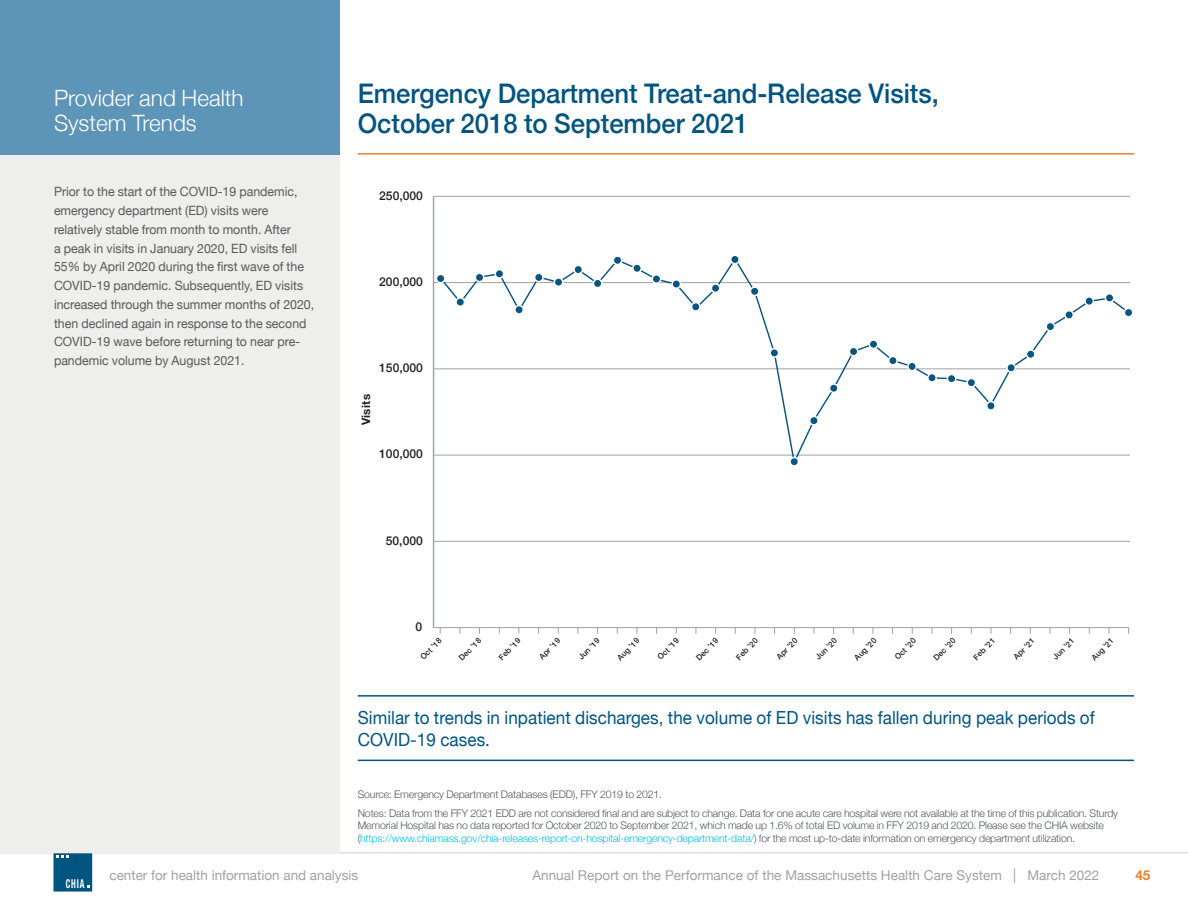
<style>
.page{position:relative;width:1188px;height:918px;background:#fff}
.page>*{position:absolute;margin:0;border:0;box-sizing:border-box;transform-origin:0 0}
.t1{font:500 27px/30px "Helvetica Neue";color:#005480;scale:.95 1}
.t2{font:300 22.5px/25.5px "Helvetica Neue";color:#fff}
.t3{font:18px/22.5px "Helvetica Neue";letter-spacing:.005em;color:#005480;scale:.95 1}
.t4{font:13.5px "Helvetica Neue";letter-spacing:.005em;color:#a1a1a5}
.t5{font:700 13.5px "Helvetica Neue";color:#f58023}
.t6{font:12.75px/18.8px "Helvetica Neue";color:#57585a}
.t7{font:500 12.15px "Helvetica Neue";color:#211e1e}
.t8{font:700 condensed 12.15px "Helvetica Neue";color:#fff;scale:.7 1}
.t9{font:700 11.7px "Helvetica Neue";letter-spacing:.025em;color:#231f20}
.t10{font:300 10.5px/18.6px "Helvetica Neue";letter-spacing:-.015em;color:#52565f}
.t11{font:500 7.95px "Helvetica Neue";color:#211e1e}
.s1{color:#02bce8}
.s2{font-size:14.85px}
</style>
<div class="page">
<div style="left:54px;top:853px;width:38px;height:38px;background:#005480"></div>
<div style="left:54px;top:853px;width:38px;height:38px;border:1px solid #005480"></div>
<svg style="left:56px;top:856px;width:13px;height:2px"></svg>
<hr style="left:0;top:852px;width:1188px;height:1px;background:#ceced0">
<div style="left:0;top:137px;width:340px;height:716px;background:#eeefec"></div>
<div style="left:0;top:0;width:340px;height:154px;background:#5d95b8"></div>
<hr style="left:358px;top:153px;width:776px;height:2px;background:#f58023">
<hr style="left:433px;top:541px;width:697px;height:1px;background:#a0a2a5">
<hr style="left:433px;top:627px;width:696px;height:1px;background:#a0a2a5">
<hr style="left:433px;top:455px;width:697px;height:1px;background:#a0a2a5">
<hr style="left:433px;top:369px;width:697px;height:1px;background:#a0a2a5">
<hr style="left:433px;top:282px;width:697px;height:1px;background:#a0a2a5">
<hr style="left:433px;top:196px;width:697px;height:1px;background:#a0a2a5">
<hr style="left:433px;top:196px;width:1px;height:432px;background:#a0a2a5">
<svg style="left:439px;top:261px;width:691px;height:197px"></svg>
<svg style="left:750px;top:286px;width:10px;height:10px"></svg>
<svg style="left:769px;top:348px;width:10px;height:10px"></svg>
<svg style="left:789px;top:457px;width:10px;height:10px"></svg>
<svg style="left:809px;top:416px;width:10px;height:10px"></svg>
<svg style="left:829px;top:383px;width:10px;height:10px"></svg>
<div style="left:849px;top:347px;width:9px;height:9px;background:#095581;border:1px solid #fff;border-radius:50%"></div>
<div style="left:869px;top:339px;width:9px;height:10px;background:#095581;border:1px solid #fff;border-radius:50%"></div>
<svg style="left:888px;top:356px;width:10px;height:10px"></svg>
<div style="left:907px;top:362px;width:10px;height:9px;background:#095581;border:1px solid #fff;border-radius:50%"></div>
<svg style="left:927px;top:373px;width:10px;height:10px"></svg>
<svg style="left:947px;top:374px;width:9px;height:10px"></svg>
<svg style="left:966px;top:378px;width:10px;height:10px"></svg>
<svg style="left:986px;top:401px;width:10px;height:10px"></svg>
<svg style="left:1006px;top:363px;width:10px;height:10px"></svg>
<svg style="left:1026px;top:349px;width:10px;height:10px"></svg>
<svg style="left:1045px;top:322px;width:10px;height:9px"></svg>
<svg style="left:1064px;top:310px;width:10px;height:10px"></svg>
<svg style="left:1084px;top:296px;width:10px;height:10px"></svg>
<div style="left:1105px;top:293px;width:9px;height:10px;background:#095581;border:1px solid #fff;border-radius:50%"></div>
<svg style="left:1124px;top:308px;width:8px;height:9px"></svg>
<svg style="left:436px;top:274px;width:10px;height:9px"></svg>
<svg style="left:455px;top:297px;width:10px;height:10px"></svg>
<div style="left:475px;top:273px;width:9px;height:9px;background:#095581;border:1px solid #fff;border-radius:50%"></div>
<div style="left:495px;top:269px;width:9px;height:10px;background:#095581;border:1px solid #fff;border-radius:50%"></div>
<svg style="left:514px;top:305px;width:10px;height:10px"></svg>
<div style="left:534px;top:273px;width:10px;height:9px;background:#095581;border:1px solid #fff;border-radius:50%"></div>
<div style="left:554px;top:277px;width:9px;height:10px;background:#095581;border:1px solid #fff;border-radius:50%"></div>
<div style="left:573px;top:265px;width:10px;height:9px;background:#095581;border:1px solid #fff;border-radius:50%"></div>
<svg style="left:593px;top:279px;width:10px;height:9px"></svg>
<svg style="left:613px;top:255px;width:9px;height:10px"></svg>
<svg style="left:632px;top:263px;width:10px;height:10px"></svg>
<div style="left:652px;top:274px;width:9px;height:10px;background:#095581;border:1px solid #fff;border-radius:50%"></div>
<svg style="left:671px;top:279px;width:10px;height:10px"></svg>
<svg style="left:691px;top:302px;width:10px;height:10px"></svg>
<div style="left:711px;top:283px;width:9px;height:10px;background:#095581;border:1px solid #fff;border-radius:50%"></div>
<div style="left:730px;top:255px;width:10px;height:9px;background:#095581;border:1px solid #fff;border-radius:50%"></div>
<hr style="left:358px;top:695px;width:776px;height:2px;background:#005480">
<hr style="left:358px;top:760px;width:776px;height:1px;background:#005480">
<h2 class="t2" style="left:54px;top:83px;width:191px">Provider and Health<br>System Trends</h2>
<p class="t6" style="left:54px;top:183px;width:262px">Prior to the start of the COVID-19 pandemic, emergency department (ED) visits were relatively stable from month to month. After<br>a peak in visits in January 2020, ED visits fell 55% by April 2020 during the first wave of the COVID-19 pandemic. Subsequently, ED visits increased through the summer months of 2020, then declined again in response to the second COVID-19 wave before returning to near pre&shy;pandemic volume by August 2021.</p>
<h1 class="t1" style="left:358px;top:76px;width:613px">Emergency Department Treat-and-Release Visits,<br>October 2018 to September 2021</h1>
<p class="t7" style="left:379px;top:186px;width:45px">250,000</p>
<p class="t7" style="left:379px;top:272px;width:45px">200,000</p>
<p class="t9" style="left:357px;top:425px;width:33px;rotate:-90deg">Visits</p>
<p class="t7" style="left:379px;top:358px;width:45px">150,000</p>
<p class="t7" style="left:379px;top:444px;width:45px">100,000</p>
<p class="t7" style="left:386px;top:531px;width:38px">50,000</p>
<p class="t7" style="left:416px;top:617px;width:8px">0</p>
<p class="t11" style="left:417px;top:653px;width:28px;rotate:-45deg">Oct ’18</p>
<p class="t11" style="left:456px;top:654px;width:29px;rotate:-45deg">Dec ’18</p>
<p class="t11" style="left:496px;top:654px;width:29px;rotate:-45deg">Feb ’19</p>
<p class="t11" style="left:536px;top:653px;width:28px;rotate:-45deg">Apr ’19</p>
<p class="t11" style="left:575px;top:654px;width:28px;rotate:-45deg">Jun ’19</p>
<p class="t11" style="left:614px;top:654px;width:29px;rotate:-45deg">Aug ’19</p>
<p class="t11" style="left:654px;top:653px;width:28px;rotate:-45deg">Oct ’19</p>
<p class="t11" style="left:693px;top:654px;width:29px;rotate:-45deg">Dec ’19</p>
<p class="t11" style="left:733px;top:654px;width:29px;rotate:-45deg">Feb ’20</p>
<p class="t11" style="left:773px;top:653px;width:28px;rotate:-45deg">Apr ’20</p>
<p class="t11" style="left:812px;top:654px;width:28px;rotate:-45deg">Jun ’20</p>
<p class="t11" style="left:851px;top:654px;width:29px;rotate:-45deg">Aug ’20</p>
<p class="t11" style="left:892px;top:653px;width:28px;rotate:-45deg">Oct ’20</p>
<p class="t11" style="left:930px;top:654px;width:29px;rotate:-45deg">Dec ’20</p>
<p class="t11" style="left:970px;top:654px;width:29px;rotate:-45deg">Feb ’21</p>
<p class="t11" style="left:1010px;top:653px;width:28px;rotate:-45deg">Apr ’21</p>
<p class="t11" style="left:1050px;top:654px;width:28px;rotate:-45deg">Jun ’21</p>
<p class="t11" style="left:1088px;top:654px;width:29px;rotate:-45deg">Aug ’21</p>
<h3 class="t3" style="left:358px;top:707px;width:777px">Similar to trends in inpatient discharges, the volume of ED visits has fallen during peak periods of<br>COVID-19 cases.</h3>
<p class="t10" style="left:358px;top:784px;width:762px">Source: Emergency Department Databases (EDD), FFY 2019 to 2021.<br>Notes: Data from the FFY 2021 EDD are not considered final and are subject to change. Data for one acute care hospital were not available at the time of this publication. Sturdy</p>
<p class="t10" style="left:358px;top:818px;width:748px;line-height:12.6px">Memorial Hospital has no data reported for October 2020 to September 2021, which made up 1. 6% of total ED volume in FFY 2019 and 2020. Please see the CHIA website (<span class="s1">https://www. chiamass. gov/chia-releases-report-on-hospital-emergency-department-data/</span>) for the most up-to-date information on emergency department utilization.</p>
<p class="t8" style="left:66px;top:874px;width:28px">CHIA</p>
<p class="t4" style="left:532px;top:866px;width:569px">Annual Report on the Performance of the Massachusetts Health Care System <span class="s2">|</span> March 2022</p>
<p class="t4" style="left:109px;top:866px;width:250px">center for health information and analysis</p>
<p class="t5" style="left:1135px;top:865px;width:17px">45</p>
</div>
